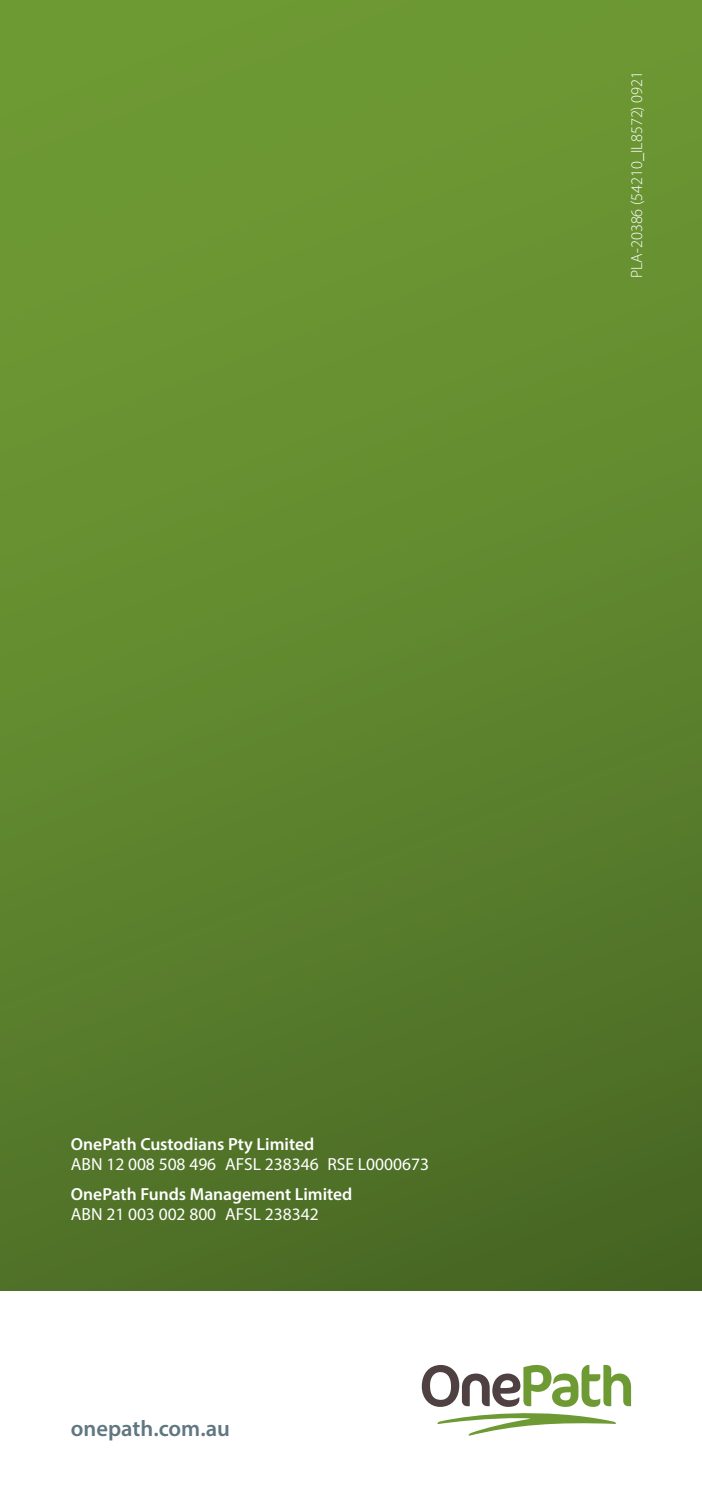
<style>
.page{position:relative;width:702px;height:1489px;background:#fff}
.page>*{position:absolute;margin:0;border:0;box-sizing:border-box;transform-origin:0 0}
.t1{font:600 22.5px "Myriad Pro";color:#607681}
.OP_16_Legal_disclaim{font:17.5px/20px "Myriad Pro";color:#fff}
.OP_16_Legal_disclaim-2{font:600 17.5px "Myriad Pro";color:#fff}
.OP_16_Body_Footnote{font:300 16.25px "Myriad Pro";color:#fff}
.s1{font-weight:600}
</style>
<div class="page">
<div style="left:0;top:0;width:702px;height:1290px;background:linear-gradient(to bottom,#719e35,#4d6e27)"></div>
<svg style="left:422px;top:1364px;width:209px;height:71px"></svg>
<p class="OP_16_Body_Footnote" style="left:626px;top:278px;width:209px;rotate:-90deg">PLA-20386 (54210_IL8572) 0921</p>
<p class="OP_16_Legal_disclaim" style="left:71px;top:1133px;width:359px"><span class="s1">OnePath Custodians Pty Limited<br></span>ABN 12 008 508 496 AFSL 238346 RSE L0000673</p>
<p class="OP_16_Legal_disclaim-2" style="left:71px;top:1182px;width:283px">OnePath Funds Management Limited</p>
<p class="OP_16_Legal_disclaim" style="left:71px;top:1203px;width:249px">ABN 21 003 002 800 AFSL 238342</p>
<p class="t1" style="left:71px;top:1413px;width:160px">onepath.com.au</p>
</div>
